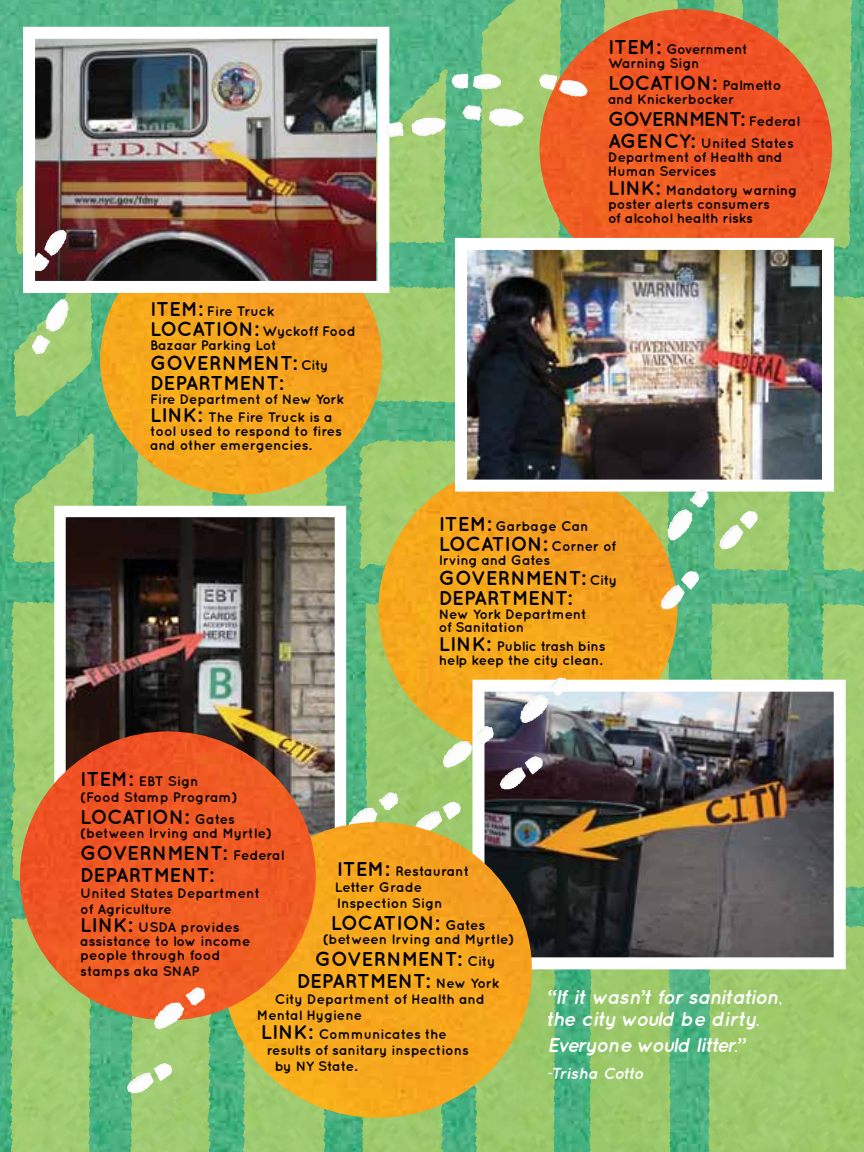
<style>
.page{position:relative;width:864px;height:1152px;background:#fff}
.page>*{position:absolute;margin:0;border:0;box-sizing:border-box;transform-origin:0 0}
.t1{font:700 20px/20px "Quicksand";letter-spacing:-.01em;color:#000}
.t2{font:italic 700 20px/22px "Quicksand";letter-spacing:-.05em;color:#fff}
.t3{font:italic 700 20px "Quicksand";letter-spacing:-.07em;color:#fff}
.t4{font:700 20px "Quicksand";letter-spacing:-.05em;color:#000}
.t5{font:italic 700 16px "Quicksand";letter-spacing:-.01em;color:#fff}
.t6{font:700 13.8px/14px "Quicksand";letter-spacing:-.01em;color:#000}
.s1{font-size:20px}
.s2{font-size:13.8px}
</style>
<div class="page">
<img style="left:0;top:0;width:864px;height:1152px">
<img style="left:602px;top:0;width:58px;height:9px">
<img style="left:379px;top:463px;width:298px;height:292px">
<img style="left:485px;top:693px;width:348px;height:263px">
<div style="left:472px;top:680px;width:374px;height:289px;border:12px solid #fff"></div>
<img style="left:100px;top:225px;width:282px;height:270px">
<img style="left:36px;top:40px;width:339px;height:240px">
<div style="left:23px;top:27px;width:366px;height:266px;border:12px solid #fff"></div>
<img style="left:31px;top:230px;width:36px;height:86px">
<img style="left:411px;top:74px;width:90px;height:56px">
<img style="left:540px;top:9px;width:292px;height:229px">
<img style="left:468px;top:251px;width:353px;height:228px">
<div style="left:455px;top:238px;width:379px;height:254px;border:12px solid #fff"></div>
<img style="left:66px;top:518px;width:268px;height:304px">
<div style="left:54px;top:506px;width:292px;height:401px;border:11px solid #fff"></div>
<img style="left:348px;top:792px;width:50px;height:30px">
<img style="left:668px;top:489px;width:41px;height:101px">
<img style="left:520px;top:677px;width:48px;height:98px">
<img style="left:442px;top:726px;width:52px;height:94px">
<img style="left:462px;top:74px;width:126px;height:46px">
<img style="left:223px;top:822px;width:309px;height:296px">
<img style="left:20px;top:731px;width:296px;height:289px">
<img style="left:154px;top:987px;width:51px;height:94px">
<img style="left:719px;top:511px;width:39px;height:39px">
<p class="t6" style="left:150px;top:301px;width:207px;line-height:20px"><span class="s1">Item :</span> Fire Truck<br><span class="s1">Locat ion:</span> Wyckoff Food</p>
<p class="t6" style="left:150px;top:338px;width:128px">Bazaar Parking Lot</p>
<h1 class="t1" style="left:150px;top:352px;width:180px">Governm ent: <span class="s2">City<br></span>Departm ent:</h1>
<p class="t6" style="left:150px;top:392px;width:196px">Fire Department of N ew York</p>
<h1 class="t1" style="left:150px;top:405px;width:12px">LINK</h1>
<p class="t6" style="left:150px;top:410px;width:193px;text-indent:47px"><span class="s1">:</span> The Fire Truck is a tool used to respond to fires and other emergencies.</p>
<p class="t6" style="left:608px;top:42px;width:141px"><span class="s1">It em :</span> Government<br>Warning Sign</p>
<h1 class="t1" style="left:608px;top:73px;width:175px">Locat ion: <span class="s2">Palmetto</span></h1>
<p class="t6" style="left:608px;top:92px;width:128px">and Knickerbocker</p>
<h1 class="t4" style="left:608px;top:107px;width:194px">Government: <span class="s2">Federal</span></h1>
<p class="t6" style="left:608px;top:136px;width:187px"><span class="s1">Ag ency:</span> U nited States<br>Department of Health and<br>H uman Services</p>
<h1 class="t1" style="left:608px;top:177px;width:12px">LINK</h1>
<p class="t6" style="left:608px;top:182px;width:191px;text-indent:47px"><span class="s1">:</span> Mandatory warning poster alerts consumers<br>of alcohol health risks</p>
<p class="t6" style="left:439px;top:518px;width:151px"><span class="s1">Item :</span> Garbage Can</p>
<h1 class="t1" style="left:439px;top:533px;width:179px">Location: <span class="s2">Corner of</span></h1>
<p class="t6" style="left:439px;top:552px;width:113px">Irving and Gates</p>
<h1 class="t1" style="left:439px;top:567px;width:180px">Governm ent: <span class="s2">City<br></span>Departm ent:</h1>
<p class="t6" style="left:439px;top:606px;width:149px">N ew York Department of Sanitation</p>
<h1 class="t1" style="left:439px;top:633px;width:12px">LINK</h1>
<p class="t6" style="left:439px;top:638px;width:168px;text-align:right"><span class="s1">:</span> Public trash bins<br>help keep the city clean.</p>
<p class="t6" style="left:80px;top:773px;width:159px;line-height:16px"><span class="s1">Item :</span> EBT Sign (Food Stamp Program)</p>
<h1 class="t1" style="left:80px;top:806px;width:156px">Location: <span class="s2">Gates</span></h1>
<p class="t6" style="left:80px;top:826px;width:193px">(between Irving and Myrtle)</p>
<h1 class="t1" style="left:80px;top:841px;width:206px;line-height:22px">Governm ent: <span class="s2">Federal<br></span>Departm ent:</h1>
<p class="t6" style="left:80px;top:885px;width:181px;line-height:16px">U nited States Department of Agriculture</p>
<h1 class="t1" style="left:80px;top:915px;width:12px">LINK</h1>
<p class="t6" style="left:335px;top:863px;width:136px;line-height:16px"><span class="s1">Item :</span> Restaurant<br>Letter Grade<br>Inspection Sign</p>
<h1 class="t1" style="left:331px;top:913px;width:156px">Location: <span class="s2">Gates</span></h1>
<p class="t6" style="left:323px;top:932px;width:193px">(between Irving and Myrtle)</p>
<h1 class="t1" style="left:297px;top:948px;width:204px;line-height:22px;text-align:right">Governm ent: <span class="s2">City<br></span>Departm ent: <span class="s2">N ew York</span></h1>
<p class="t6" style="left:257px;top:991px;width:230px;line-height:16px;text-indent:18px">City Department of Health and<br>Mental Hygiene</p>
<h1 class="t1" style="left:261px;top:1021px;width:12px">LINK</h1>
<p class="t6" style="left:308px;top:1026px;width:141px"><span class="s1">:</span> Communicates the</p>
<p class="t6" style="left:267px;top:1042px;width:204px">results of sanitary inspections</p>
<p class="t6" style="left:275px;top:1058px;width:84px">by NY State.</p>
<p class="t6" style="left:80px;top:920px;width:172px;text-indent:47px"><span class="s1">:</span> USDA provides assistance to low income people through food</p>
<p class="t6" style="left:80px;top:964px;width:121px">stamps aka SN AP</p>
<h1 class="t2" style="left:547px;top:985px;width:237px">“If it wasn’t for sanitation, the city would be dirty.</h1>
<h1 class="t3" style="left:547px;top:1033px;width:199px">Everyone would litter.”</h1>
<p class="t5" style="left:547px;top:1064px;width:98px">-Trisha Cotto</p>
</div>
